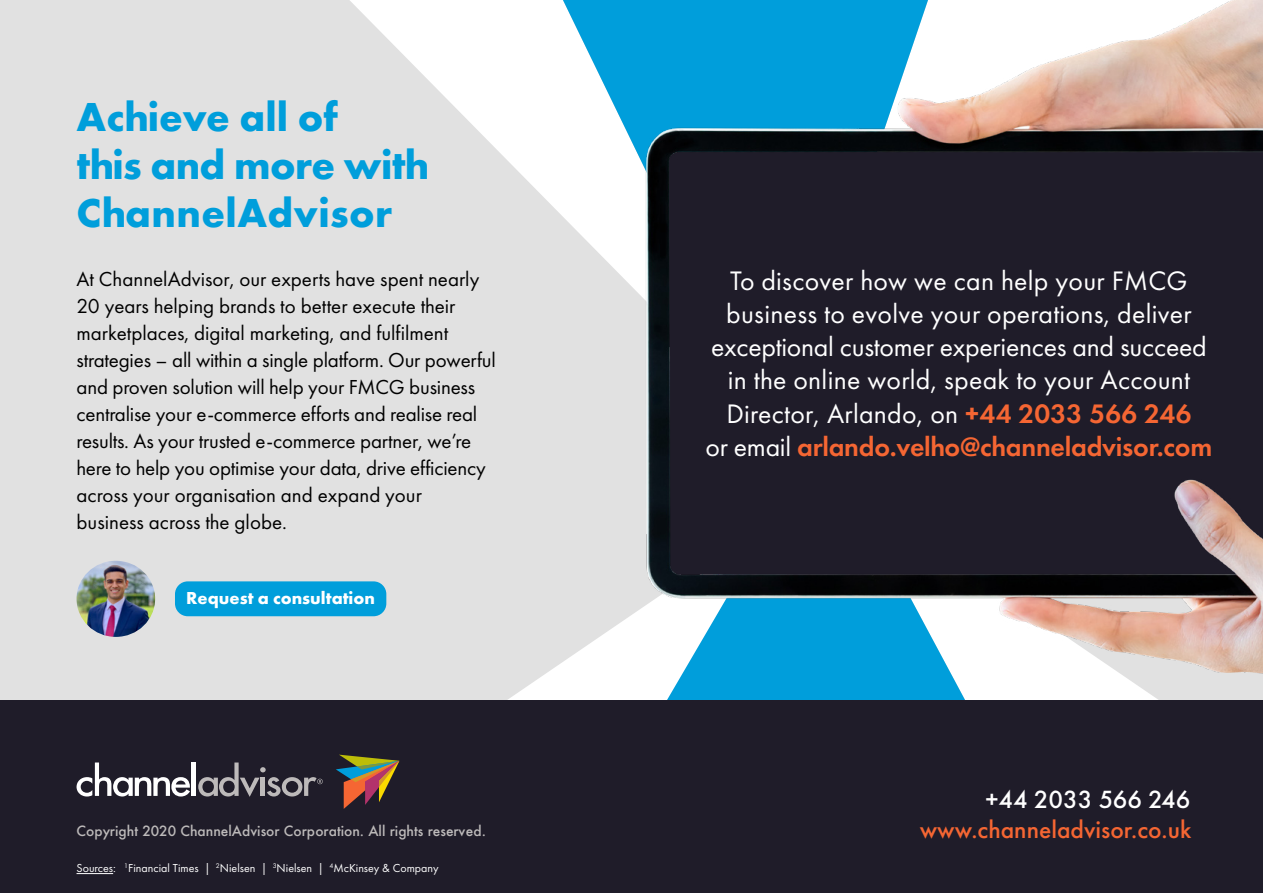
<style>
.page{position:relative;width:1263px;height:893px;background:#e1e1e1}
.page>*{position:absolute;margin:0;border:0;box-sizing:border-box;transform-origin:0 0}
.t1{font:700 42px/48px "Futura PT";color:#009edb}
.t2{font:27.75px/33.3px "Futura PT";letter-spacing:.01em;color:#fff;text-align:center}
.t3{font:500 25.8px "Futura PT";color:#fff}
.t4{font:500 25.5px "Futura PT";color:#f56633}
.t5{font:21px/27px "Futura PT";letter-spacing:-.01em;color:#000}
.t6{font:700 18px "Futura PT";color:#fff}
.t7{font:500 13.8px "Futura";color:#bdbaba}
.t8{font:12px "Futura PT";color:#fff}
.s1{font-weight:600;color:#f56633}
</style>
<div class="page">
<svg style="left:350px;top:0;width:213px;height:216px;fill:#fdfdfd"></svg>
<svg style="left:563px;top:0;width:81px;height:299px;background:#b5e0f0"></svg>
<svg style="left:965px;top:682px;width:195px;height:19px;background:#f1f0f1"></svg>
<svg style="left:506px;top:607px;width:160px;height:94px"></svg>
<svg style="left:666px;top:682px;width:299px;height:19px;background:#0a9ad2"></svg>
<img style="left:644px;top:0;width:619px;height:682px">
<div style="left:0;top:701px;width:1263px;height:192px;background:#1f1c29"></div>
<hr style="left:77px;top:873px;width:36px;height:1px;background:#fff">
<svg style="left:336px;top:755px;width:63px;height:54px"></svg>
<svg style="left:77px;top:762px;width:113px;height:34px"></svg>
<hr style="left:192px;top:762px;width:4px;height:34px;background:#fff">
<svg style="left:198px;top:762px;width:125px;height:35px"></svg>
<img style="left:77px;top:561px;width:78px;height:76px">
<div style="left:175px;top:581px;width:211px;height:35px;background:#009edb;border-radius:13px"></div>
<h1 class="t1" style="left:77px;top:92px;width:354px">Achieve all of<br>this and more with<br>ChannelAdvisor</h1>
<p class="t5" style="left:77px;top:265px;width:421px">At ChannelAdvisor, our experts have spent nearly 20 years helping brands to better execute their marketplaces, digital marketing, and fulfilment strategies – all within a single platform. Our powerful and proven solution will help your FMCG business centralise your e-commerce efforts and realise real results. As your trusted e-commerce partner, we’re here to help you optimise your data, drive efficiency across your organisation and expand your<br>business across the globe.</p>
<p class="t6" style="left:186px;top:587px;width:190px">Request a consultation</p>
<p class="t7" style="left:77px;top:821px;width:411px">Copyright 2020 ChannelAdvisor Corporation. All rights reserved.</p>
<p class="t8" style="left:77px;top:861px;width:364px">Sources: <sup>1</sup>Financial Times | <sup>2</sup>Nielsen | <sup>3</sup>Nielsen | <sup>4</sup>McKinsey &amp; Company</p>
<p class="t2" style="left:705px;top:264px;width:508px">To discover how we can help your FMCG business to evolve your operations, deliver exceptional customer experiences and succeed in the online world, speak to your Account Director, Arlando, on <span class="s1">+44 2033 566 246<br></span>or email <span class="s1">arlando.velho@channeladvisor.com</span></p>
<p class="t3" style="left:985px;top:784px;width:206px">+44 2033 566 246</p>
<p class="t4" style="left:920px;top:814px;width:273px">www.channeladvisor.co.uk</p>
</div>
